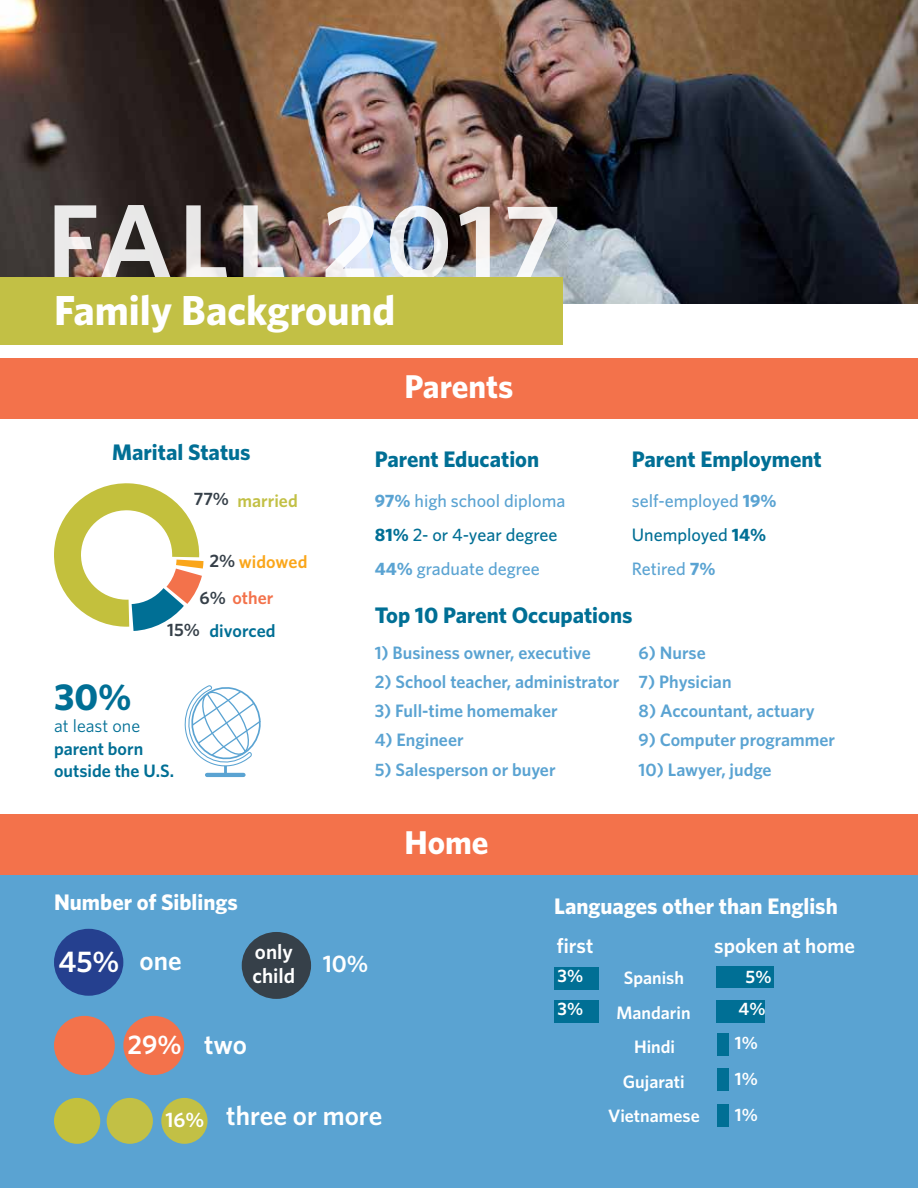
<style>
.page{position:relative;width:918px;height:1188px;background:#fff}
.page>*{position:absolute;margin:0;border:0;box-sizing:border-box;transform-origin:0 0}
.t1{font:600 108px "Whitney";letter-spacing:.05em;color:#fff}
.t2{font:700 42px "Whitney";color:#fff}
.Body_Text{font:700 37.5px "Whitney";color:#006f95}
.Heading_1___Who_They{font:700 33px "Whitney";color:#fff}
.t3{font:600 30px "Whitney";color:#fff}
.t4{font:600 27px "Whitney";color:#fff}
.t5{font:600 24px "Whitney";color:#fff}
.Heading_2{font:700 22.5px "Whitney";color:#006f95}
.Heading_2-2{font:700 22.5px "Whitney";color:#fff}
.t6{font:600 21px/24px "Whitney";color:#fff}
.Body_Text-2{font:600 18px "Whitney";color:#5aa3d2}
.Body_Text-3{font:500 18px "Whitney";color:#5aa3d2}
.t7{font:600 18px/34.5px "Whitney";color:#fff;text-align:center}
.Body_Text-4{font:600 18px "Whitney";color:#006f95}
.Body_Text-5{font:500 18px "Whitney";color:#006f95}
.t8{font:600 18px/36.3px "Whitney";color:#faa61a}
.t9{font:600 18px "Whitney";color:#c2c045}
.Body_Text-6{font:18px "Whitney";color:#006f95}
.s1{color:#364049}
.s2{color:#f3724b}
.s3{font-weight:700}
.s4{font-size:27px}
.s5{font-size:21px}
</style>
<div class="page">
<hr style="left:207px;top:773px;width:37px;height:4px;background:#5aa3d2">
<svg style="left:184px;top:685px;width:77px;height:89px"></svg>
<div style="left:0;top:855px;width:918px;height:333px;background:#5aa3d2"></div>
<img style="left:0;top:0;width:918px;height:303px">
<div style="left:0;top:278px;width:563px;height:67px;background:#c2c045"></div>
<div style="left:0;top:359px;width:918px;height:60px;background:#f3724b"></div>
<svg style="left:54px;top:483px;width:150px;height:148px"></svg>
<div style="left:0;top:814px;width:918px;height:60px;background:#f3724b"></div>
<div style="left:54px;top:929px;width:69px;height:67px;background:#25408f;border-radius:50%"></div>
<div style="left:54px;top:1016px;width:61px;height:59px;background:#f3724b;border-radius:50%"></div>
<div style="left:123px;top:1016px;width:61px;height:59px;background:#f3724b;border-radius:50%"></div>
<div style="left:54px;top:1098px;width:46px;height:46px;background:#c3c03d;border-radius:50%"></div>
<div style="left:107px;top:1098px;width:46px;height:46px;background:#c2c045;border-radius:50%"></div>
<div style="left:161px;top:1098px;width:47px;height:46px;background:#c2c045;border-radius:50%"></div>
<div style="left:242px;top:932px;width:69px;height:67px;background:#364049;border-radius:50%"></div>
<div style="left:717px;top:1000px;width:48px;height:22px;background:#006f95"></div>
<div style="left:717px;top:967px;width:57px;height:21px;background:#006f95"></div>
<div style="left:554px;top:967px;width:44px;height:22px;background:#006f95"></div>
<div style="left:554px;top:1000px;width:44px;height:22px;background:#006f95"></div>
<div style="left:717px;top:1033px;width:12px;height:22px;background:#006f95"></div>
<div style="left:717px;top:1069px;width:12px;height:22px;background:#006f95"></div>
<div style="left:717px;top:1105px;width:12px;height:22px;background:#006f95"></div>
<h1 class="t1" style="left:47px;top:170px;width:517px">FALL 2017</h1>
<p class="t2" style="left:54px;top:282px;width:343px">Family Background</p>
<h2 class="Heading_2" style="left:112px;top:437px;width:140px">Marital Status</h2>
<p class="t9" style="left:194px;top:488px;width:106px"><span class="s1">77%</span> married</p>
<p class="t8" style="left:199px;top:543px;width:109px;text-indent:10px"><span class="s1">2%</span> widowed<br><span class="s1">6%</span> <span class="s2">other</span></p>
<p class="Body_Text-4" style="left:167px;top:619px;width:110px"><span class="s1">15%</span> divorced</p>
<p class="Body_Text" style="left:54px;top:671px;width:79px">30%</p>
<p class="Body_Text-6" style="left:54px;top:714px;width:88px">at least one</p>
<p class="Body_Text-4" style="left:54px;top:736px;width:91px">parent born</p>
<p class="Body_Text-4" style="left:54px;top:759px;width:122px">outside the U.S.</p>
<h1 class="Heading_1___Who_They" style="left:404px;top:365px;width:111px">Parents</h1>
<h2 class="Heading_2" style="left:375px;top:444px;width:166px">Parent Education</h2>
<p class="Body_Text-3" style="left:375px;top:489px;width:192px"><span class="s3">97%</span> high school diploma</p>
<p class="Body_Text-5" style="left:375px;top:523px;width:184px"><span class="s3">81%</span> 2- or 4-year degree</p>
<p class="Body_Text-3" style="left:375px;top:557px;width:167px"><span class="s3">44%</span> graduate degree</p>
<h2 class="Heading_2" style="left:632px;top:444px;width:191px">Parent Employment</h2>
<p class="Body_Text-3" style="left:632px;top:489px;width:146px">self-employed <span class="s3">19%</span></p>
<p class="Body_Text-5" style="left:632px;top:523px;width:136px">Unemployed <span class="s3">14%</span></p>
<p class="Body_Text-3" style="left:632px;top:557px;width:85px">Retired <span class="s3">7%</span></p>
<h2 class="Heading_2" style="left:375px;top:600px;width:259px">Top 10 Parent Occupations</h2>
<p class="Body_Text-2" style="left:375px;top:640px;width:218px">1) Business owner, executive</p>
<p class="Body_Text-2" style="left:375px;top:670px;width:246px">2) School teacher, administrator</p>
<p class="Body_Text-2" style="left:375px;top:699px;width:184px">3) Full-time homemaker</p>
<p class="Body_Text-2" style="left:375px;top:728px;width:90px">4) Engineer</p>
<p class="Body_Text-2" style="left:375px;top:757px;width:182px">5) Salesperson or buyer</p>
<p class="Body_Text-2" style="left:639px;top:640px;width:69px">6) Nurse</p>
<p class="Body_Text-2" style="left:639px;top:670px;width:94px">7) Physician</p>
<p class="Body_Text-2" style="left:639px;top:699px;width:177px">8) Accountant, actuary</p>
<p class="Body_Text-2" style="left:639px;top:728px;width:198px">9) Computer programmer</p>
<p class="Body_Text-2" style="left:639px;top:757px;width:135px">10) Lawyer, judge</p>
<h1 class="Heading_1___Who_They" style="left:404px;top:821px;width:86px">Home</h1>
<h2 class="Heading_2-2" style="left:54px;top:887px;width:185px">Number of Siblings</h2>
<p class="t3" style="left:58px;top:942px;width:125px">45% <span class="s4">one</span></p>
<p class="t6" style="left:252px;top:939px;width:44px">only child</p>
<p class="t4" style="left:128px;top:1027px;width:121px">29% two</p>
<p class="t5" style="left:323px;top:948px;width:47px">10%</p>
<p class="t4" style="left:165px;top:1098px;width:219px"><span class="s5">16%</span> three or more</p>
<h2 class="Heading_2-2" style="left:554px;top:891px;width:285px">Languages other than English</h2>
<p class="t6" style="left:557px;top:933px;width:38px">first</p>
<p class="t6" style="left:714px;top:933px;width:142px">spoken at home</p>
<p class="t7" style="left:558px;top:959px;width:27px;line-height:33px;text-align:left">3%<br>3%</p>
<p class="t7" style="left:608px;top:960px;width:93px">Spanish<br>Mandarin<br>Hindi<br>Gujarati<br>Vietnamese</p>
<p class="t7" style="left:739px;top:961px;width:34px;line-height:31.8px">5%<br>4%</p>
<p class="t7" style="left:735px;top:1024px;width:25px;line-height:36px;text-align:justify">1% 1% 1%</p>
</div>
